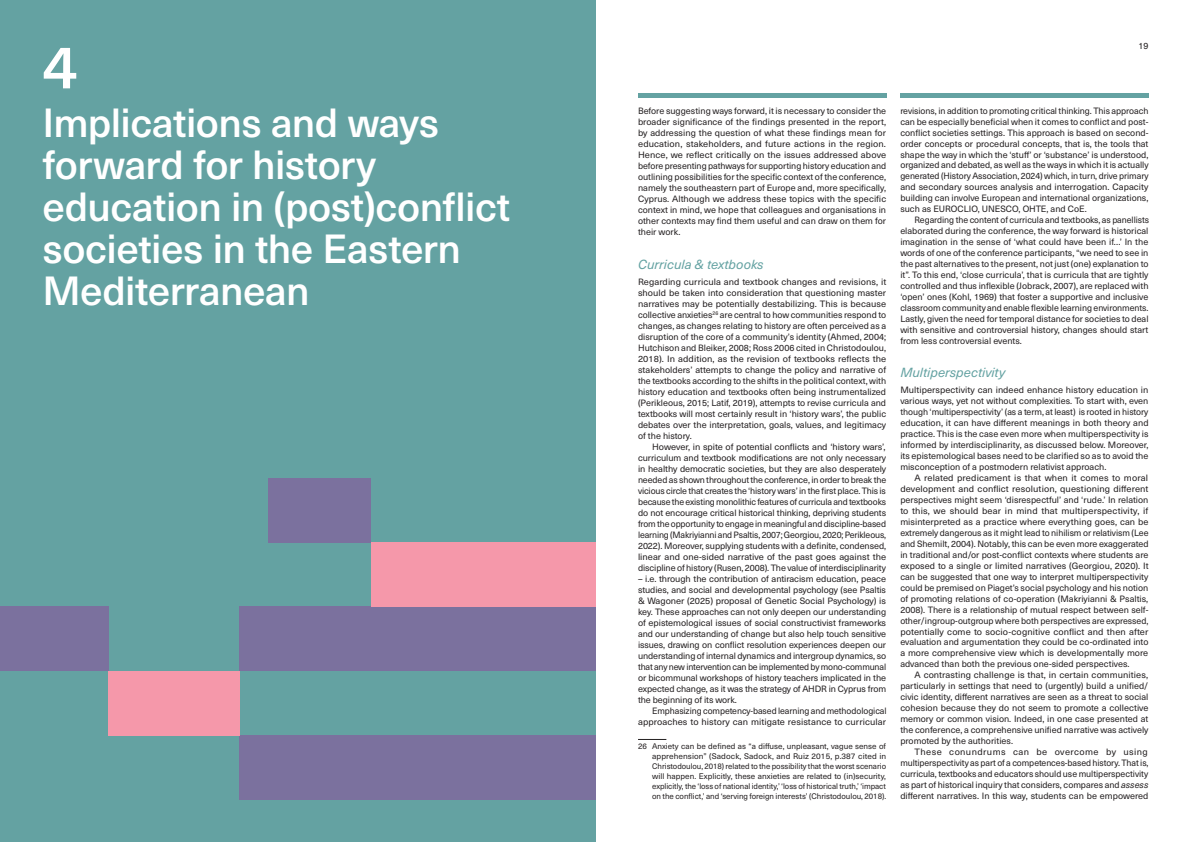
<style>
.page{position:relative;width:1191px;height:842px;background:#fff}
.page>*{position:absolute;margin:0;border:0;box-sizing:border-box;transform-origin:0 0}
.t1{font:500 60px "Neue Haas Unica W1 G";color:#fff}
.t2{font:500 40px/42px "Neue Haas Unica W1 G";letter-spacing:-.015em;color:#fff}
.t3{font:italic 13px "Neue Haas Unica W1 G";color:#64a2a2}
.t4{font:9px/11px "Neue Haas Unica W1 G";color:#231f20;text-align:justify}
.t5{font:8px/10px "Neue Haas Unica W1 G";letter-spacing:-.005em;color:#231f20;text-align:justify}
.s1{font-style:italic}
</style>
<div class="page">
<svg style="left:638px;top:739px;width:28px;height:1px"></svg>
<div style="left:0;top:0;width:595px;height:842px;background:#64a2a2"></div>
<div style="left:268px;top:478px;width:102px;height:64px;background:#7b719e"></div>
<div style="left:239px;top:607px;width:356px;height:64px;background:#7b719e"></div>
<div style="left:0;top:607px;width:108px;height:64px;background:#7b719e"></div>
<div style="left:239px;top:735px;width:356px;height:64px;background:#7b719e"></div>
<div style="left:370px;top:542px;width:225px;height:65px;background:#f598aa"></div>
<div style="left:108px;top:671px;width:131px;height:64px;background:#f598aa"></div>
<hr style="left:638px;top:93px;width:248px;height:4px;background:#64a2a2">
<hr style="left:900px;top:93px;width:248px;height:4px;background:#64a2a2">
<h1 class="t1" style="left:43px;top:22px;width:36px">4</h1>
<h2 class="t2" style="left:43px;top:100px;width:469px">Implications and ways forward for history education in (post)conflict societies in the Eastern<br>Mediterranean</h2>
<p class="t4" style="left:1138px;top:40px;width:12px">19</p>
<p class="t4" style="left:638px;top:104px;width:250px">Before suggesting ways forward, it is necessary to consider the broader significance of the findings presented in the report, by addressing the question of what these findings mean for education, stakeholders, and future actions in the region.<br>Hence, we reflect critically on the issues addressed above before presenting pathways for supporting history education and outlining possibilities for the specific context of the conference, namely the southeastern part of Europe and, more specifically, Cyprus. Although we address these topics with the specific context in mind, we hope that colleagues and organisations in other contexts may find them useful and can draw on them for their work.</p>
<h3 class="t3" style="left:638px;top:254px;width:127px">Curricula &amp; textbooks</h3>
<p class="t4" style="left:638px;top:276px;width:250px">Regarding curricula and textbook changes and revisions, it should be taken into consideration that questioning master narratives may be potentially destabilizing. This is because collective anxieties<sup>26</sup> are central to how communities respond to changes, as changes relating to history are often perceived as a disruption of the core of a community’s identity (Ahmed, 2004; Hutchison and Bleiker, 2008; Ross 2006 cited in Christodoulou, 2018). In addition, as the revision of textbooks reflects the stakeholders’ attempts to change the policy and narrative of the textbooks according to the shifts in the political context, with history education and textbooks often being instrumentalized (Perikleous, 2015; Latif, 2019), attempts to revise curricula and textbooks will most certainly result in ‘history wars’, the public debates over the interpretation, goals, values, and legitimacy of the history.</p>
<p class="t4" style="left:638px;top:441px;width:250px;text-indent:14px">However, in spite of potential conflicts and ‘history wars’, curriculum and textbook modifications are not only necessary in healthy democratic societies, but they are also desperately needed as shown throughout the conference, in order to break the vicious circle that creates the ‘history wars’ in the first place. This is because the existing monolithic features of curricula and textbooks do not encourage critical historical thinking, depriving students from the opportunity to engage in meaningful and discipline-based learning (Makriyianni and Psaltis, 2007; Georgiou, 2020; Perikleous, 2022). Moreover, supplying students with a definite, condensed, linear and one-sided narrative of the past goes against the discipline of history (Rusen, 2008). The value of interdisciplinarity</p>
<p class="t4" style="left:638px;top:573px;width:250px">– i.e. through the contribution of antiracism education, peace studies, and social and developmental psychology (see Psaltis &amp; Wagoner (2025) proposal of Genetic Social Psychology) is key. These approaches can not only deepen our understanding of epistemological issues of social constructivist frameworks and our understanding of change but also help touch sensitive issues, drawing on conflict resolution experiences deepen our understanding of internal dynamics and intergroup dynamics, so that any new intervention can be implemented by mono-communal or bicommunal workshops of history teachers implicated in the expected change, as it was the strategy of AHDR in Cyprus from the beginning of its work.</p>
<p class="t4" style="left:638px;top:705px;width:250px;text-align:right">Emphasizing competency-based learning and methodological approaches to history can mitigate resistance to curricular</p>
<p class="t5" style="left:652px;top:741px;width:235px;text-indent:-14px">26 Anxiety can be defined as “a diffuse, unpleasant, vague sense of apprehension” (Sadock, Sadock, and Ruiz 2015, p.387 cited in Christodoulou, 2018) related to the possibility that the worst scenario will happen. Explicitly, these anxieties are related to (in)security, explicitly, the ‘loss of national identity,’ ‘loss of historical truth,’ ‘impact on the conflict,’ and ‘serving foreign interests’ (Christodoulou, 2018).</p>
<p class="t4" style="left:900px;top:104px;width:250px">revisions, in addition to promoting critical thinking. This approach can be especially beneficial when it comes to conflict and post&shy;conflict societies settings. This approach is based on second&shy;order concepts or procedural concepts, that is, the tools that shape the way in which the ‘stuff’ or ‘substance’ is understood, organized and debated, as well as the ways in which it is actually generated (History Association, 2024) which, in turn, drive primary and secondary sources analysis and interrogation. Capacity building can involve European and international organizations, such as EUROCLIO, UNESCO, OHTE, and CoE.</p>
<p class="t4" style="left:900px;top:214px;width:250px;text-indent:14px">Regarding the content of curricula and textbooks, as panellists elaborated during the conference, the way forward is historical imagination in the sense of ‘what could have been if…’ In the words of one of the conference participants, “we need to see in the past alternatives to the present, not just (one) explanation to it”. To this end, ‘close curricula’, that is curricula that are tightly controlled and thus inflexible (Jobrack, 2007), are replaced with ‘open’ ones (Kohl, 1969) that foster a supportive and inclusive classroom community and enable flexible learning environments.<br>Lastly, given the need for temporal distance for societies to deal with sensitive and controversial history, changes should start from less controversial events.</p>
<h3 class="t3" style="left:900px;top:362px;width:106px">Multiperspectivity</h3>
<p class="t4" style="left:900px;top:384px;width:250px">Multiperspectivity can indeed enhance history education in various ways, yet not without complexities. To start with, even though ‘multiperspectivity’ (as a term, at least) is rooted in history education, it can have different meanings in both theory and practice. This is the case even more when multiperspectivity is informed by interdisciplinarity, as discussed below. Moreover, its epistemological bases need to be clarified so as to avoid the misconception of a postmodern relativist approach.</p>
<p class="t4" style="left:900px;top:472px;width:250px;text-indent:14px">A related predicament is that when it comes to moral development and conflict resolution, questioning different perspectives might seem ‘disrespectful’ and ‘rude.’ In relation to this, we should bear in mind that multiperspectivity, if misinterpreted as a practice where everything goes, can be extremely dangerous as it might lead to nihilism or relativism (Lee and Shemilt, 2004). Notably, this can be even more exaggerated in traditional and/or post-conflict contexts where students are exposed to a single or limited narratives (Georgiou, 2020). It can be suggested that one way to interpret multiperspectivity could be premised on Piaget’s social psychology and his notion of promoting relations of co-operation (Makriyianni &amp; Psaltis, 2008). There is a relationship of mutual respect between self&shy;other/ingroup-outgroup where both perspectives are expressed, potentially come to socio-cognitive conflict and then after evaluation and argumentation they could be co-ordinated into a more comprehensive view which is developmentally more advanced than both the previous one-sided perspectives.</p>
<p class="t4" style="left:900px;top:669px;width:250px;text-indent:14px">A contrasting challenge is that, in certain communities, particularly in settings that need to (urgently) build a unified/ civic identity, different narratives are seen as a threat to social cohesion because they do not seem to promote a collective memory or common vision. Indeed, in one case presented at the conference, a comprehensive unified narrative was actively promoted by the authorities.</p>
<p class="t4" style="left:900px;top:746px;width:250px;text-indent:14px">These conundrums can be overcome by using multiperspectivity as part of a competences-based history. That is, curricula, textbooks and educators should use multiperspectivity as part of historical inquiry that considers, compares and <span class="s1">assess </span>different narratives. In this way, students can be empowered</p>
</div>
